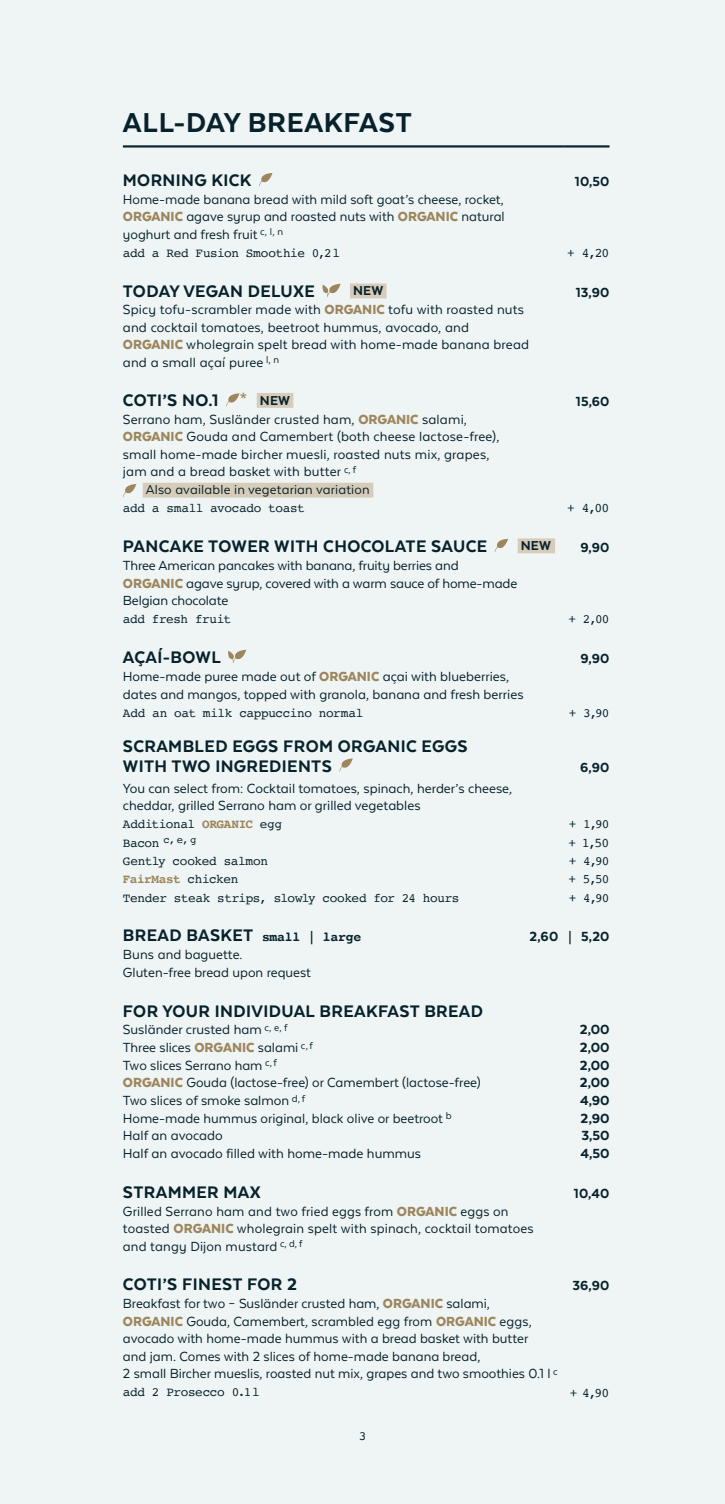
<style>
.page{position:relative;width:725px;height:1504px;background:#fff}
.page>*{position:absolute;margin:0;border:0;box-sizing:border-box;transform-origin:0 0}
.t1{font:800 31.5px "Texta Alt";letter-spacing:.02em;color:#08222c}
.t2{font:800 19.25px/19.2px "Texta Alt";letter-spacing:.02em;color:#08222c}
.t3{font:15.22px/17.5px "Texta Alt";color:#08222c}
.t4{font:800 15.22px "Texta Alt";letter-spacing:.01em;color:#08222c}
.t5{font:14.88px "Texta Alt";letter-spacing:.01em;color:#08222c}
.t6{font:800 14.88px "Texta Alt";letter-spacing:.01em;color:#08222c}
.t7{font:13.12px "Courier";letter-spacing:-.06em;color:#08222c}
.t8{font:12.6px "Courier";letter-spacing:-.03em;color:#08222c}
.t9{font:700 12.6px "Courier";letter-spacing:-.035em;color:#9d865d}
.s1{font-weight:900;color:#9d865d}
.s2{font-size:12.6px}
.s3{font-size:19.07px;color:#9d865d}
.s4{font-size:14.88px}
.s5{font-weight:700;color:#9d865d}
.s6{font-weight:400;color:#08222c}
.s7{font-family:"Courier";font-weight:700;font-size:13.12px}
</style>
<div class="page">
<div style="left:0;top:0;width:724px;height:1503px;background:#eff5f5"></div>
<hr style="left:123px;top:145px;width:441px;height:2px;background:#08222c">
<hr style="left:564px;top:145px;width:45px;height:2px;background:#08222c">
<svg style="left:259px;top:173px;width:13px;height:13px"></svg>
<div style="left:350px;top:283px;width:36px;height:15px;background:#d7ccb9"></div>
<svg style="left:322px;top:284px;width:18px;height:13px"></svg>
<div style="left:257px;top:393px;width:36px;height:15px;background:#d7ccb9"></div>
<svg style="left:226px;top:393px;width:13px;height:13px"></svg>
<div style="left:143px;top:482px;width:230px;height:15px;background:#d7ccb9"></div>
<svg style="left:123px;top:484px;width:13px;height:13px"></svg>
<div style="left:517px;top:538px;width:38px;height:15px;background:#d7ccb9"></div>
<svg style="left:494px;top:538px;width:14px;height:14px"></svg>
<svg style="left:228px;top:649px;width:18px;height:14px"></svg>
<svg style="left:339px;top:758px;width:13px;height:13px"></svg>
<h1 class="t1" style="left:123px;top:106px;width:290px">ALL-DAY BREAKFAST</h1>
<p class="t2" style="left:123px;top:170px;width:130px">MORNING KICK</p>
<p class="t4" style="left:574px;top:174px;width:36px">10,50</p>
<p class="t3" style="left:123px;top:190px;width:383px;text-align:justify">Home-made banana bread with mild soft goat’s cheese, rocket, <span class="s1">ORGANIC</span> agave syrup and roasted nuts with <span class="s1">ORGANIC</span> natural yoghurt and fresh fruit <sup>c,</sup> <sup>l,</sup> <sup>n</sup></p>
<p class="t8" style="left:123px;top:243px;width:218px">add a Red Fusion Smoothie 0,2l</p>
<p class="t7" style="left:567px;top:243px;width:44px"><span class="s2">+</span> 4,20</p>
<p class="t2" style="left:123px;top:281px;width:193px">TODAY VEGAN DELUXE</p>
<p class="t6" style="left:353px;top:283px;width:32px">NEW</p>
<p class="t4" style="left:575px;top:284px;width:35px">13,90</p>
<p class="t3" style="left:123px;top:301px;width:407px">Spicy tofu-scrambler made with <span class="s1">ORGANIC</span> tofu with roasted nuts and cocktail tomatoes, beetroot hummus, avocado, and <span class="s1">ORGANIC</span> wholegrain spelt bread with home-made banana bread and a small açaí puree <sup>l,</sup> <sup>n</sup></p>
<p class="t2" style="left:123px;top:391px;width:169px">COTI’S NO.1 <span class="s3">*</span> <span class="s4">NEW</span></p>
<p class="t4" style="left:575px;top:394px;width:35px">15,60</p>
<p class="t3" style="left:123px;top:410px;width:378px">Serrano ham, Susländer crusted ham, <span class="s1">ORGANIC</span> salami, <span class="s1">ORGANIC</span> Gouda and Camembert (both cheese lactose-free), small home-made bircher muesli, roasted nuts mix, grapes, jam and a bread basket with butter <sup>c,</sup> <sup>f</sup></p>
<p class="t5" style="left:146px;top:481px;width:225px">Also available in vegetarian variation</p>
<p class="t8" style="left:123px;top:498px;width:183px">add a small avocado toast</p>
<p class="t7" style="left:567px;top:498px;width:44px"><span class="s2">+</span> 4,00</p>
<p class="t2" style="left:123px;top:536px;width:365px">PANCAKE TOWER WITH CHOCOLATE SAUCE</p>
<p class="t6" style="left:520px;top:538px;width:32px">NEW</p>
<p class="t4" style="left:580px;top:539px;width:30px">9,90</p>
<p class="t3" style="left:123px;top:556px;width:396px">Three American pancakes with banana, fruity berries and<br><span class="s1">ORGANIC</span> agave syrup, covered with a warm sauce of home-made<br>Belgian chocolate</p>
<p class="t8" style="left:123px;top:609px;width:109px">add fresh fruit</p>
<p class="t8" style="left:568px;top:609px;width:43px">+ 2,00</p>
<p class="t2" style="left:123px;top:647px;width:100px">AÇAÍ-BOWL</p>
<p class="t4" style="left:580px;top:650px;width:30px">9,90</p>
<p class="t3" style="left:123px;top:667px;width:402px">Home-made puree made out of <span class="s1">ORGANIC</span> açai with blueberries, dates and mangos, topped with granola, banana and fresh berries</p>
<p class="t8" style="left:123px;top:703px;width:242px">Add an oat milk cappuccino normal</p>
<p class="t8" style="left:568px;top:703px;width:42px">+ 3,90</p>
<p class="t2" style="left:123px;top:736px;width:346px">SCRAMBLED EGGS FROM ORGANIC EGGS<br>WITH TWO INGREDIENTS</p>
<p class="t4" style="left:580px;top:759px;width:31px">6,90</p>
<p class="t3" style="left:123px;top:779px;width:390px">You can select from: Cocktail tomatoes, spinach, herder’s cheese, cheddar, grilled Serrano ham or grilled vegetables</p>
<p class="t8" style="left:123px;top:814px;width:160px">Additional <span class="s5">ORGANIC</span> egg</p>
<p class="t8" style="left:568px;top:814px;width:42px">+ 1,90</p>
<p class="t8" style="left:123px;top:832px;width:75px">Bacon <sup>c,</sup> <sup>e,</sup> <sup>g</sup></p>
<p class="t7" style="left:568px;top:832px;width:43px"><span class="s2">+</span> 1,50</p>
<p class="t8" style="left:123px;top:851px;width:147px">Gently cooked salmon</p>
<p class="t8" style="left:568px;top:851px;width:42px">+ 4,90</p>
<p class="t9" style="left:123px;top:869px;width:117px">FairMast <span class="s6">chicken</span></p>
<p class="t8" style="left:568px;top:869px;width:43px">+ 5,50</p>
<p class="t8" style="left:123px;top:887px;width:338px">Tender steak strips, slowly cooked for 24 hours</p>
<p class="t8" style="left:568px;top:887px;width:42px">+ 4,90</p>
<p class="t2" style="left:123px;top:925px;width:240px">BREAD BASKET <span class="s7">small | large</span></p>
<p class="t4" style="left:529px;top:928px;width:81px">2,60 <span class="s7">|</span> 5,20</p>
<p class="t3" style="left:123px;top:945px;width:190px">Buns and baguette.<br>Gluten-free bread upon request</p>
<p class="t2" style="left:123px;top:1000px;width:361px">FOR YOUR INDIVIDUAL BREAKFAST BREAD</p>
<p class="t3" style="left:123px;top:1020px;width:166px">Susländer crusted ham <sup>c,</sup> <sup>e,</sup> <sup>f</sup></p>
<p class="t4" style="left:579px;top:1021px;width:31px">2,00</p>
<p class="t3" style="left:123px;top:1038px;width:191px">Three slices <span class="s1">ORGANIC</span> salami <sup>c,f</sup></p>
<p class="t4" style="left:579px;top:1039px;width:31px">2,00</p>
<p class="t3" style="left:123px;top:1056px;width:156px">Two slices Serrano ham <sup>c,f</sup></p>
<p class="t4" style="left:579px;top:1057px;width:31px">2,00</p>
<p class="t3" style="left:123px;top:1073px;width:359px"><span class="s1">ORGANIC</span> Gouda (lactose-free) or Camembert (lactose-free)</p>
<p class="t4" style="left:579px;top:1074px;width:31px">2,00</p>
<p class="t3" style="left:123px;top:1091px;width:184px">Two slices of smoke salmon <sup>d,f</sup></p>
<p class="t4" style="left:579px;top:1092px;width:31px">4,90</p>
<p class="t3" style="left:123px;top:1108px;width:330px">Home-made hummus original, black olive or beetroot <sup>b</sup></p>
<p class="t4" style="left:580px;top:1109px;width:30px">2,90</p>
<p class="t3" style="left:123px;top:1126px;width:101px">Half an avocado</p>
<p class="t4" style="left:581px;top:1127px;width:30px">3,50</p>
<p class="t3" style="left:123px;top:1144px;width:299px">Half an avocado filled with home-made hummus</p>
<p class="t4" style="left:580px;top:1145px;width:30px">4,50</p>
<p class="t2" style="left:123px;top:1181px;width:139px">STRAMMER MAX</p>
<p class="t4" style="left:573px;top:1184px;width:37px">10,40</p>
<p class="t3" style="left:123px;top:1202px;width:412px">Grilled Serrano ham and two fried eggs from <span class="s1">ORGANIC</span> eggs on toasted <span class="s1">ORGANIC</span> wholegrain spelt with spinach, cocktail tomatoes and tangy Dijon mustard <sup>c,</sup> <sup>d,</sup> <sup>f</sup></p>
<p class="t2" style="left:123px;top:1274px;width:176px">COTI’S FINEST FOR 2</p>
<p class="t4" style="left:572px;top:1277px;width:39px">36,90</p>
<p class="t3" style="left:123px;top:1294px;width:436px">Breakfast for two – Susländer crusted ham, <span class="s1">ORGANIC</span> salami,<br><span class="s1">ORGANIC</span> Gouda, Camembert, scrambled egg from <span class="s1">ORGANIC</span> eggs, avocado with home-made hummus with a bread basket with butter<br>and jam. Comes with 2 slices of home-made banana bread,<br>2 small Bircher mueslis, roasted nut mix, grapes and two smoothies 0.1 l <sup>c</sup></p>
<p class="t8" style="left:123px;top:1382px;width:138px">add 2 Prosecco 0.1l</p>
<p class="t7" style="left:569px;top:1382px;width:41px"><span class="s2">+</span> 4,90</p>
<p class="t8" style="left:358px;top:1425px;width:9px">3</p>
</div>
